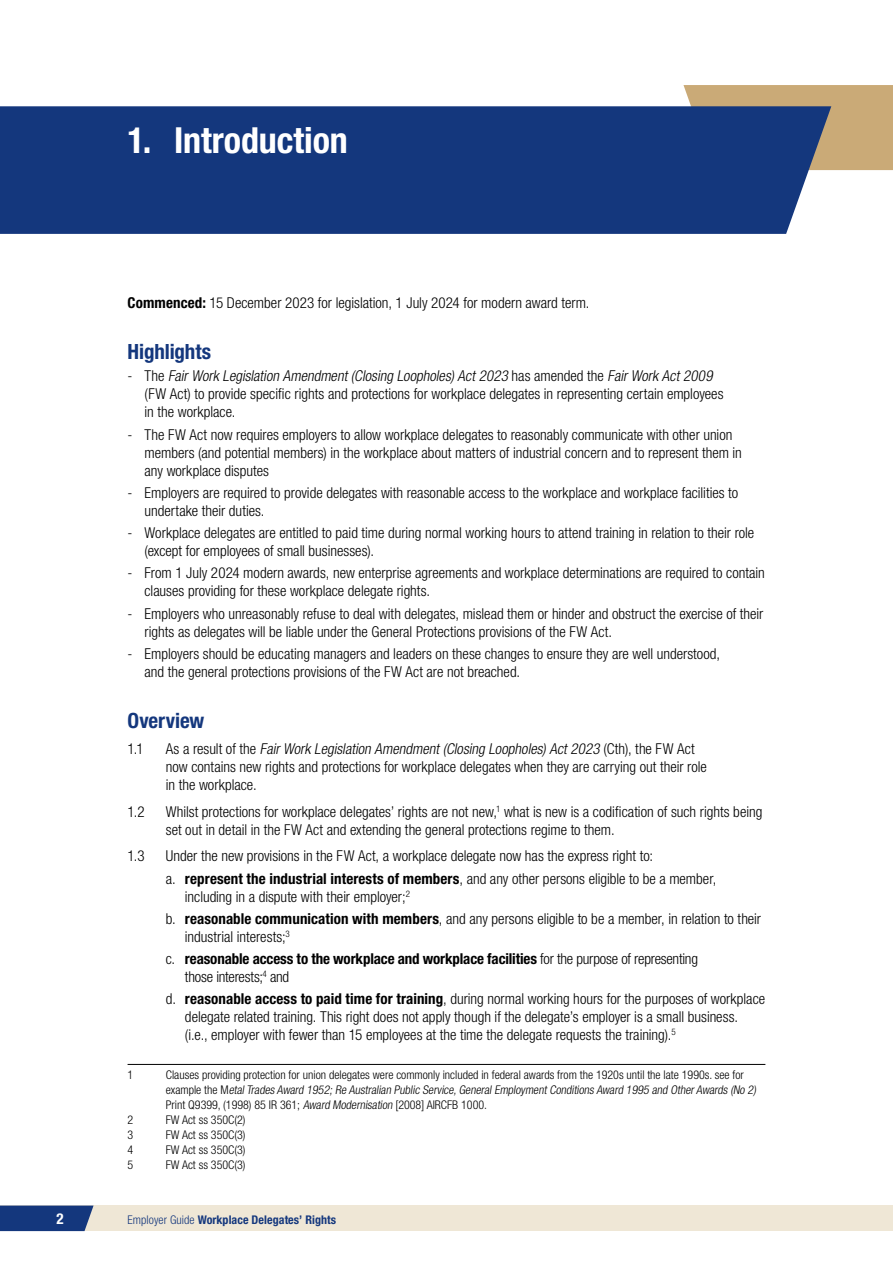
<style>
.page{position:relative;width:893px;height:1263px;background:#fff}
.page>*{position:absolute;margin:0;border:0;box-sizing:border-box;transform-origin:0 0}
.t1{font:700 condensed 36px "Helvetica Neue LT Std";color:#fff}
.t2{font:700 condensed 21px "Helvetica Neue LT Std";letter-spacing:-.005em;color:#14377d}
.body{font:300 condensed 15px/18px "Helvetica Neue LT Std";color:#000}
.t3{font:700 condensed 15px/18px "Helvetica Neue LT Std";letter-spacing:-.01em;color:#000}
.t4{font:700 condensed 15px "Helvetica Neue LT Std";color:#fff}
.footnote_text{font:300 condensed 12px/15px "Helvetica Neue LT Std";color:#000}
.t5{font:700 condensed 12px "Helvetica Neue LT Std";letter-spacing:.005em;color:#14377d}
.s1{font-weight:700}
.s2{font-style:italic}
.s3{font-weight:300}
</style>
<div class="page">
<div style="left:0;top:1205px;width:893px;height:26px;background:#efe7d6"></div>
<div style="left:683px;top:85px;width:210px;height:85px;background:#caaa77"></div>
<div style="left:0;top:106px;width:831px;height:128px;background:#14377d"></div>
<svg style="left:0;top:1205px;width:94px;height:26px"></svg>
<hr style="left:128px;top:1064px;width:637px;height:1px;background:#000">
<p class="t1" style="left:128px;top:119px;width:222px">1. Introduction</p>
<p class="body" style="left:128px;top:294px;width:463px"><span class="s1">Commenced:</span> 15 December 2023 for legislation, 1 July 2024 for modern award term.</p>
<h3 class="t2" style="left:128px;top:339px;width:85px">Highlights</h3>
<p class="body" style="left:145px;top:367px;width:580px;text-indent:-17px">- T h e <span class="s2">FairWork Legislation Amendment(Closing Loopholes) Act2023</span> h a s a m e n d e d t h e <span class="s2">FairWork Act2009 </span>(FW Act) to provide specific rights and protections for workplace delegates in representing certain employees in the workplace.</p>
<p class="body" style="left:145px;top:425px;width:599px;text-indent:-17px">- The FW Act now requires employers to allow workplace delegates to reasonably communicate with other union members (and potential members) in the workplace about matters of industrial concern and to represent them in any workplace disputes</p>
<p class="body" style="left:145px;top:483px;width:595px;text-indent:-17px">- Employers are required to provide delegates with reasonable access to the workplace and workplace facilities to undertake their duties.</p>
<p class="body" style="left:145px;top:524px;width:611px;text-indent:-17px">- Workplace delegates are entitled to paid time during normal working hours to attend training in relation to their role (except for employees of small businesses).</p>
<p class="body" style="left:145px;top:564px;width:622px;text-indent:-17px">- From 1 July 2024 modern awards, new enterprise agreements and workplace determinations are required to contain clauses providing for these workplace delegate rights.</p>
<p class="body" style="left:145px;top:604px;width:620px;text-indent:-17px">- Employers who unreasonably refuse to deal with delegates, mislead them or hinder and obstruct the exercise of their rights as delegates will be liable under the General Protections provisions of the FW Act.</p>
<p class="body" style="left:145px;top:644px;width:577px;text-indent:-17px">- Employers should be educating managers and leaders on these changes to ensure they are well understood, and the general protections provisions of the FW Act are not breached.</p>
<h3 class="t2" style="left:128px;top:707px;width:78px">Overview</h3>
<p class="body" style="left:128px;top:740px;width:17px">1.1</p>
<p class="body" style="left:166px;top:740px;width:542px">A s a r e s u l t o f t h e <span class="s2">FairWork Legislation Amendment(Closing Loopholes) Act2023</span> ( C t h ) , t h e F W A c t now contains new rights and protections for workplace delegates when they are carrying out their role in the workplace.</p>
<p class="body" style="left:128px;top:802px;width:19px">1.2</p>
<p class="body" style="left:166px;top:802px;width:598px">Whilst protections for workplace delegates’ rights are not new,<sup>1</sup> what is new is a codification of such rights being set out in detail in the FW Act and extending the general protections regime to them.</p>
<p class="body" style="left:128px;top:847px;width:19px">1.3</p>
<p class="body" style="left:166px;top:847px;width:489px">Under the new provisions in the FW Act, a workplace delegate now has the express right to:</p>
<p class="body" style="left:185px;top:869px;width:533px;text-indent:-19px">a. <span class="s1">represent the industrial interests of members</span>, and any other persons eligible to be a member, including in a dispute with their employer;<sup>2</sup></p>
<p class="body" style="left:185px;top:909px;width:578px;text-indent:-19px">b. <span class="s1">reasonable communication with members</span>, and any persons eligible to be a member, in relation to their industrial interests;<sup>3</sup></p>
<p class="t3" style="left:185px;top:949px;width:515px;text-indent:-19px"><span class="s3">c.</span> reasonable access to the workplace and workplace facilities <span class="s3">for the purpose of representing those interests;</span><sup>4</sup> <span class="s3">and</span></p>
<p class="body" style="left:185px;top:990px;width:582px;text-indent:-19px">d. <span class="s1">reasonable access to paid time for training</span>, during normal working hours for the purposes of workplace delegate related training. This right does not apply though if the delegate’s employer is a small business.<br>(i.e., employer with fewer than 15 employees at the time the delegate requests the training).<sup>5</sup></p>
<p class="footnote_text" style="left:128px;top:1067px;width:7px">1</p>
<p class="footnote_text" style="left:166px;top:1067px;width:592px">Clauses providing protection for union delegates were commonly included in federal awards from the 1920s until the late 1990s. see for<br>e x a m p l e t h e M <span class="s2">etalTrades Award 1952; Re Australian Public Service,General Employment Conditions Award 1995 and OtherAwards (No 2)<br></span>Print Q9399, (1998) 85 IR 361; <span class="s2">Award Modernisation</span> [2008] AIRCFB 1000.</p>
<p class="footnote_text" style="left:128px;top:1112px;width:7px">2</p>
<p class="footnote_text" style="left:166px;top:1112px;width:81px">FW Act ss 350C(2)</p>
<p class="footnote_text" style="left:128px;top:1127px;width:7px">3</p>
<p class="footnote_text" style="left:166px;top:1127px;width:81px">FW Act ss 350C(3)</p>
<p class="footnote_text" style="left:128px;top:1142px;width:7px">4</p>
<p class="footnote_text" style="left:166px;top:1142px;width:81px">FW Act ss 350C(3)</p>
<p class="footnote_text" style="left:128px;top:1157px;width:7px">5</p>
<p class="footnote_text" style="left:166px;top:1157px;width:81px">FW Act ss 350C(3)</p>
<p class="t4" style="left:57px;top:1209px;width:9px">2</p>
<p class="t5" style="left:128px;top:1212px;width:210px"><span class="s3">Employer Guide</span> Workplace Delegates’ Rights</p>
</div>
